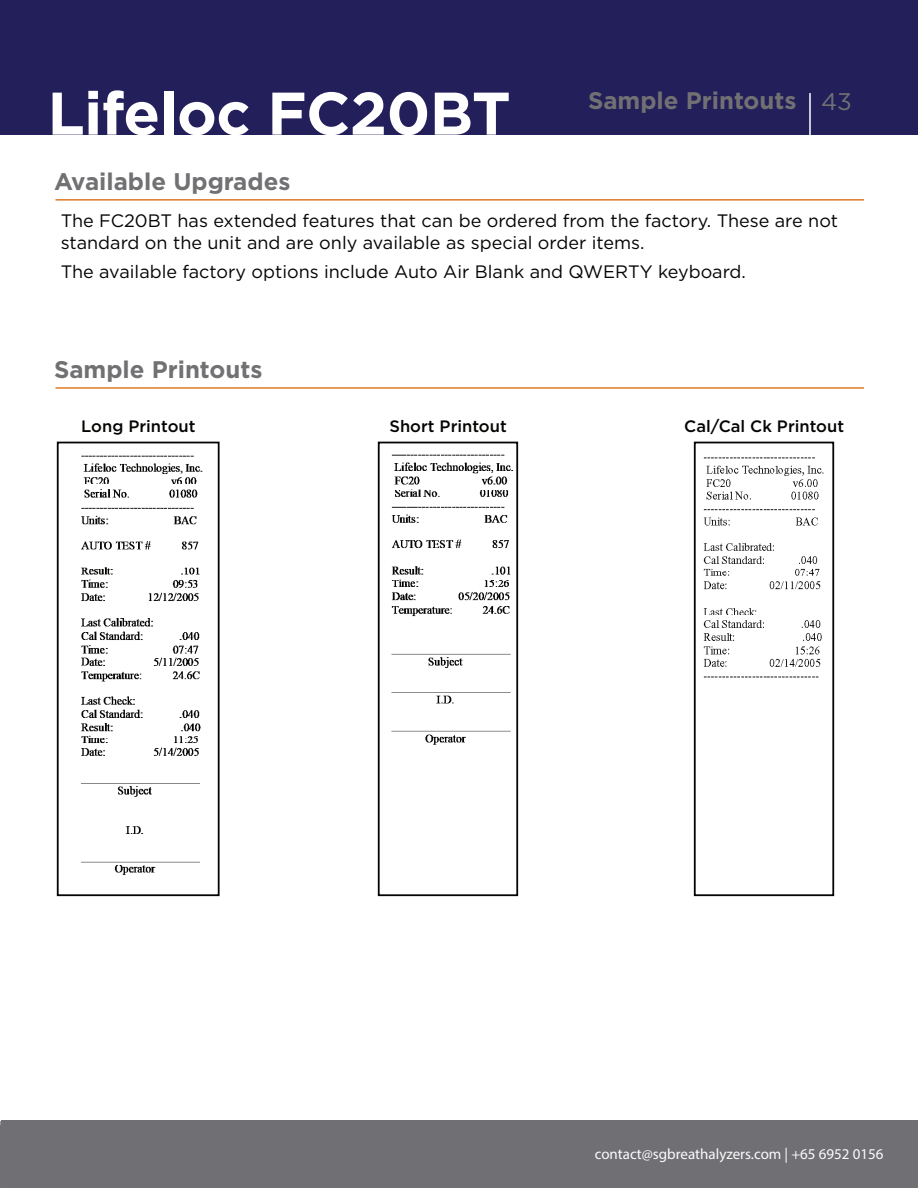
<style>
.page{position:relative;width:918px;height:1188px;background:#fff}
.page>*{position:absolute;margin:0;border:0;box-sizing:border-box;transform-origin:0 0}
.t1{font:700 60px "Gotham";letter-spacing:-.01em;color:#fff}
.t2{font:700 24px "Gotham";color:#717073}
.t3{font:24px "Gotham";color:#717073}
.t4{font:18px/21.6px "Gotham";color:#040503}
.t5{font:500 16.5px "Gotham";color:#040503}
.t6{font:15px "Myriad Pro";color:#fafbfb}
</style>
<div class="page">
<hr style="left:0;top:0;width:1px;height:134px;background:#231f5b">
<div style="left:1px;top:0;width:917px;height:134px;background:#231f5b"></div>
<hr style="left:0;top:1124px;width:1px;height:64px;background:#717073">
<hr style="left:809px;top:93px;width:2px;height:64px;background:#fff">
<hr style="left:56px;top:199px;width:808px;height:2px;background:#de7a26">
<hr style="left:56px;top:387px;width:808px;height:2px;background:#de7a26">
<div style="left:57px;top:442px;width:163px;height:454px;border:2px solid #040503"></div>
<img style="left:81px;top:455px;width:122px;height:420px">
<div style="left:378px;top:442px;width:140px;height:454px;border:2px solid #040503"></div>
<img style="left:391px;top:454px;width:122px;height:291px">
<div style="left:694px;top:442px;width:140px;height:454px;border:2px solid #040503"></div>
<img style="left:703px;top:457px;width:121px;height:221px">
<div style="left:1px;top:1121px;width:917px;height:67px;background:#706f74"></div>
<h1 class="t1" style="left:48px;top:77px;width:465px">Lifeloc FC20BT</h1>
<h2 class="t2" style="left:54px;top:167px;width:238px">Available Upgrades</h2>
<p class="t4" style="left:61px;top:210px;width:779px">The FC20BT has extended features that can be ordered from the factory. These are not standard on the unit and are only available as special order items.</p>
<p class="t4" style="left:61px;top:261px;width:687px">The available factory options include Auto Air Blank and QWERTY keyboard.</p>
<h2 class="t2" style="left:588px;top:86px;width:210px">Sample Printouts</h2>
<h2 class="t3" style="left:821px;top:87px;width:32px">43</h2>
<h2 class="t2" style="left:54px;top:355px;width:210px">Sample Printouts</h2>
<p class="t5" style="left:81px;top:416px;width:116px">Long Printout</p>
<p class="t5" style="left:389px;top:416px;width:119px">Short Printout</p>
<p class="t5" style="left:684px;top:416px;width:161px">Cal/Cal Ck Printout</p>
<p class="t6" style="left:595px;top:1144px;width:290px">contact@sgbreathalyzers.com | +65 6952 0156</p>
</div>
